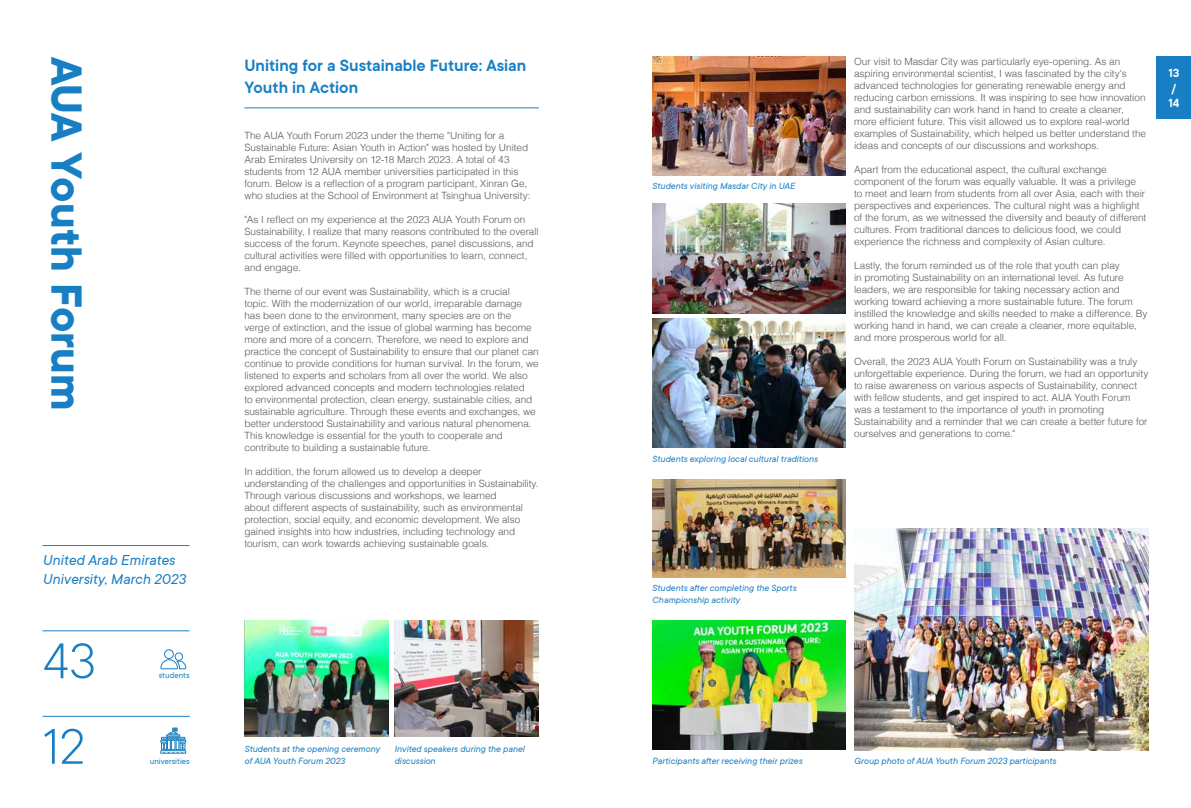
<style>
.page{position:relative;width:1191px;height:808px;background:#fff}
.page>*{position:absolute;margin:0;border:0;box-sizing:border-box;transform-origin:0 0}
.t1{font:300 55.3px/85.5px "TT Commons";color:#197fc4}
.t2{font:700 48px "TT Commons";color:#197fc4}
.t3{font:600 18px/21.6px "TT Commons";color:#197fc4}
.t4{font:italic 16px/19.2px "TT Commons";color:#197fc4}
.t5{font:600 13px/15px "TT Commons";color:#fff}
.t6{font:300 10px/12px "Helvetica";letter-spacing:-.005em;color:#595857}
.t7{font:italic 10px/12px "TT Commons";color:#197fc4}
.t8{font:9px "TT Commons";color:#197fc4}
</style>
<div class="page">
<div style="left:164px;top:650px;width:9px;height:9px;border:1px solid #197fc4;border-radius:50%"></div>
<div style="left:175px;top:653px;width:8px;height:7px;border:1px solid #197fc4;border-radius:50%"></div>
<svg style="left:161px;top:659px;width:25px;height:11px"></svg>
<hr style="left:42px;top:630px;width:147px;height:1px;background:#197fc4">
<hr style="left:43px;top:716px;width:147px;height:1px;background:#197fc4">
<svg style="left:161px;top:728px;width:25px;height:25px"></svg>
<hr style="left:43px;top:545px;width:146px;height:1px;background:#197fc4">
<img style="left:652px;top:319px;width:193px;height:129px">
<img style="left:244px;top:621px;width:145px;height:116px">
<img style="left:394px;top:621px;width:145px;height:116px">
<img style="left:652px;top:57px;width:193px;height:119px">
<img style="left:652px;top:204px;width:193px;height:109px">
<img style="left:652px;top:479px;width:193px;height:98px">
<img style="left:652px;top:621px;width:193px;height:129px">
<img style="left:854px;top:528px;width:294px;height:222px">
<div style="left:1157px;top:57px;width:34px;height:62px;background:#197fc4"></div>
<hr style="left:244px;top:108px;width:295px;height:1px;background:#197fc4">
<h2 class="t2" style="left:93px;top:57px;width:355px;rotate:90deg">AUA Youth Forum</h2>
<h3 class="t4" style="left:43px;top:550px;width:145px">United Arab Emirates<br>University, March 2023</h3>
<h1 class="t1" style="left:42px;top:618px;width:55px">43<br>12</h1>
<p class="t8" style="left:159px;top:671px;width:32px">students</p>
<p class="t8" style="left:150px;top:756px;width:41px">universities</p>
<h3 class="t3" style="left:244px;top:55px;width:283px">Uniting for a Sustainable Future: Asian<br>Youth in Action</h3>
<p class="t6" style="left:244px;top:129px;width:287px">The AUA Youth Forum 2023 under the theme "Uniting for a Sustainable Future: Asian Youth in Action" was hosted by United Arab Emirates University on 12-18 March 2023. A total of 43 students from 12 AUA member universities participated in this forum. Below is a reflection of a program participant, Xinran Ge, who studies at the School of Environment at Tsinghua University:</p>
<p class="t6" style="left:244px;top:213px;width:296px">"As I reflect on my experience at the 2023 AUA Youth Forum on Sustainability, I realize that many reasons contributed to the overall success of the forum. Keynote speeches, panel discussions, and cultural activities were filled with opportunities to learn, connect, and engage.</p>
<p class="t6" style="left:244px;top:285px;width:296px">The theme of our event was Sustainability, which is a crucial<br>topic. With the modernization of our world, irreparable damage has been done to the environment, many species are on the verge of extinction, and the issue of global warming has become more and more of a concern. Therefore, we need to explore and practice the concept of Sustainability to ensure that our planet can continue to provide conditions for human survival. In the forum, we listened to experts and scholars from all over the world. We also explored advanced concepts and modern technologies related<br>to environmental protection, clean energy, sustainable cities, and sustainable agriculture. Through these events and exchanges, we better understood Sustainability and various natural phenomena.<br>This knowledge is essential for the youth to cooperate and contribute to building a sustainable future.</p>
<p class="t6" style="left:244px;top:465px;width:296px">In addition, the forum allowed us to develop a deeper understanding of the challenges and opportunities in Sustainability.<br>Through various discussions and workshops, we learned<br>about different aspects of sustainability, such as environmental protection, social equity, and economic development. We also gained insights into how industries, including technology and tourism, can work towards achieving sustainable goals.</p>
<p class="t7" style="left:244px;top:743px;width:137px">Students at the opening ceremony of AUA Youth Forum 2023</p>
<p class="t7" style="left:394px;top:743px;width:132px">Invited speakers during the panel discussion</p>
<p class="t7" style="left:652px;top:180px;width:144px">Students visiting Masdar City in UAE</p>
<p class="t7" style="left:652px;top:452px;width:167px">Students exploring local cultural traditions</p>
<p class="t6" style="left:854px;top:55px;width:293px">Our visit to Masdar City was particularly eye-opening. As an aspiring environmental scientist, I was fascinated by the city's advanced technologies for generating renewable energy and reducing carbon emissions. It was inspiring to see how innovation and sustainability can work hand in hand to create a cleaner, more efficient future. This visit allowed us to explore real-world examples of Sustainability, which helped us better understand the ideas and concepts of our discussions and workshops.</p>
<p class="t6" style="left:854px;top:163px;width:294px">Apart from the educational aspect, the cultural exchange component of the forum was equally valuable. It was a privilege to meet and learn from students from all over Asia, each with their perspectives and experiences. The cultural night was a highlight of the forum, as we witnessed the diversity and beauty of different cultures. From traditional dances to delicious food, we could experience the richness and complexity of Asian culture.</p>
<p class="t6" style="left:854px;top:259px;width:295px">Lastly, the forum reminded us of the role that youth can play<br>in promoting Sustainability on an international level. As future leaders, we are responsible for taking necessary action and working toward achieving a more sustainable future. The forum instilled the knowledge and skills needed to make a difference. By working hand in hand, we can create a cleaner, more equitable, and more prosperous world for all.</p>
<p class="t6" style="left:854px;top:355px;width:296px">Overall, the 2023 AUA Youth Forum on Sustainability was a truly unforgettable experience. During the forum, we had an opportunity to raise awareness on various aspects of Sustainability, connect with fellow students, and get inspired to act. AUA Youth Forum was a testament to the importance of youth in promoting Sustainability and a reminder that we can create a better future for ourselves and generations to come."</p>
<h3 class="t5" style="left:1168px;top:66px;width:12px">13 /<br>14</h3>
<p class="t7" style="left:652px;top:582px;width:146px">Students after completing the Sports<br>Championship activity</p>
<p class="t7" style="left:652px;top:755px;width:152px">Participants after receiving their prizes</p>
<p class="t7" style="left:854px;top:755px;width:204px">Group photo of AUA Youth Forum 2023 participants</p>
</div>
